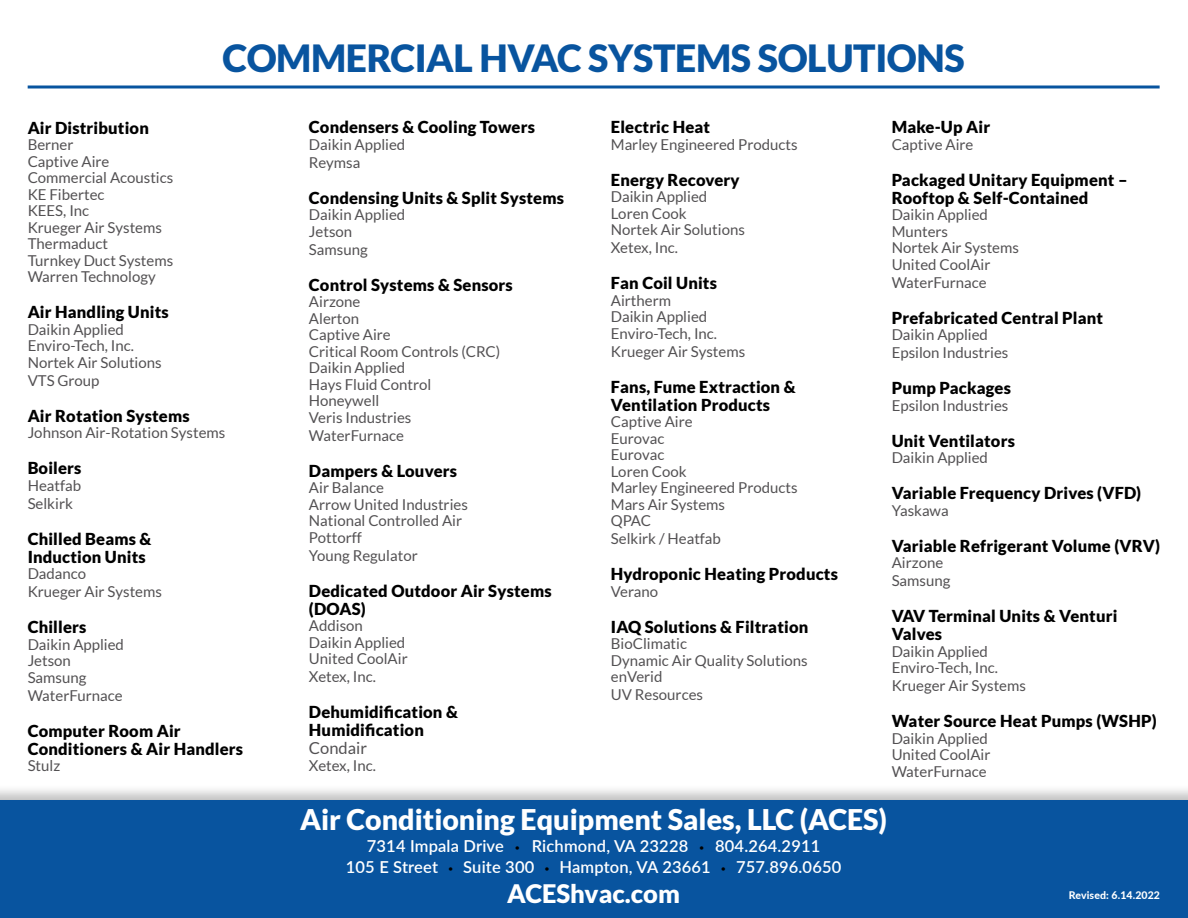
<style>
.page{position:relative;width:1188px;height:918px;background:#fff}
.page>*{position:absolute;margin:0;border:0;box-sizing:border-box;transform-origin:0 0}
.t1{font:900 37.5px "Lato";letter-spacing:-.01em;color:#08549f}
.t2{font:900 28.5px "Lato";color:#fff}
.t3{font:900 25.5px "Lato";color:#fff}
.t4{font:900 16.5px/18px "Lato";letter-spacing:.01em;color:#000}
.t5{font:600 16.5px "Lato";letter-spacing:.01em;color:#fff}
.t6{font:16.5px "Lato";color:#535153}
.t7{font:15px/16.5px "Lato";color:#535153}
.t8{font:800 10.5px "Lato";letter-spacing:.01em;color:#fff}
.s1{font-weight:100;font-size:13.5px;color:#000}
</style>
<div class="page">
<hr style="left:28px;top:86px;width:1132px;height:2px;background:#08549f">
<div style="left:0;top:784px;width:1188px;height:134px;background:#000;opacity:.25"></div>
<div style="left:0;top:800px;width:1188px;height:118px;background:#08549f"></div>
<p class="t1" style="left:222px;top:36px;width:744px">COMMERCIAL HVAC SYSTEMS SOLUTIONS</p>
<p class="t4" style="left:28px;top:118px;width:123px">Air Distribution</p>
<p class="t7" style="left:28px;top:136px;width:47px">Berner</p>
<p class="t7" style="left:28px;top:153px;width:83px">Captive Aire</p>
<p class="t7" style="left:28px;top:169px;width:147px">Commercial Acoustics</p>
<p class="t7" style="left:28px;top:186px;width:78px">KE Fibertec</p>
<p class="t7" style="left:28px;top:202px;width:63px">KEES, Inc</p>
<p class="t7" style="left:28px;top:219px;width:136px">Krueger Air Systems</p>
<p class="t7" style="left:28px;top:235px;width:82px">Thermaduct</p>
<p class="t7" style="left:28px;top:252px;width:147px">Turnkey Duct Systems</p>
<p class="t7" style="left:28px;top:268px;width:130px">Warren Technology</p>
<p class="t4" style="left:28px;top:303px;width:143px">Air Handling Units</p>
<p class="t7" style="left:28px;top:321px;width:98px">Daikin Applied</p>
<p class="t7" style="left:28px;top:337px;width:108px">Enviro-Tech, Inc.</p>
<p class="t7" style="left:28px;top:353px;width:136px;line-height:18px">Nortek Air Solutions<br>VTS Group</p>
<p class="t4" style="left:28px;top:406px;width:164px">Air Rotation Systems</p>
<p class="t7" style="left:28px;top:424px;width:199px">Johnson Air-Rotation Systems</p>
<p class="t4" style="left:28px;top:459px;width:55px">Boilers</p>
<p class="t7" style="left:28px;top:477px;width:55px">Heatfab</p>
<p class="t7" style="left:28px;top:495px;width:47px">Selkirk</p>
<p class="t4" style="left:28px;top:529px;width:125px">Chilled Beams &amp;<br>Induction Units</p>
<p class="t7" style="left:28px;top:565px;width:60px">Dadanco</p>
<p class="t7" style="left:28px;top:583px;width:136px">Krueger Air Systems</p>
<p class="t4" style="left:28px;top:618px;width:60px">Chillers</p>
<p class="t7" style="left:28px;top:636px;width:98px">Daikin Applied</p>
<p class="t7" style="left:28px;top:652px;width:45px">Jetson</p>
<p class="t7" style="left:28px;top:669px;width:60px">Samsung</p>
<p class="t7" style="left:28px;top:687px;width:96px">WaterFurnace</p>
<p class="t4" style="left:28px;top:721px;width:217px">Computer Room Air<br>Conditioners &amp; Air Handlers</p>
<p class="t7" style="left:28px;top:757px;width:34px">Stulz</p>
<p class="t4" style="left:309px;top:118px;width:228px">Condensers &amp; Cooling Towers</p>
<p class="t7" style="left:309px;top:136px;width:98px">Daikin Applied</p>
<p class="t7" style="left:309px;top:154px;width:53px">Reymsa</p>
<p class="t4" style="left:309px;top:188px;width:257px">Condensing Units &amp; Split Systems</p>
<p class="t7" style="left:309px;top:207px;width:98px">Daikin Applied</p>
<p class="t7" style="left:309px;top:223px;width:45px">Jetson</p>
<p class="t7" style="left:309px;top:241px;width:60px">Samsung</p>
<p class="t4" style="left:309px;top:275px;width:205px">Control Systems &amp; Sensors</p>
<p class="t7" style="left:309px;top:294px;width:53px">Airzone</p>
<p class="t7" style="left:309px;top:310px;width:52px">Alerton</p>
<p class="t7" style="left:309px;top:327px;width:83px">Captive Aire</p>
<p class="t7" style="left:309px;top:343px;width:193px">Critical Room Controls (CRC)</p>
<p class="t7" style="left:309px;top:360px;width:98px">Daikin Applied</p>
<p class="t7" style="left:309px;top:376px;width:124px">Hays Fluid Control</p>
<p class="t7" style="left:309px;top:393px;width:72px">Honeywell</p>
<p class="t7" style="left:309px;top:409px;width:104px">Veris Industries</p>
<p class="t7" style="left:309px;top:427px;width:96px">WaterFurnace</p>
<p class="t4" style="left:309px;top:461px;width:150px">Dampers &amp; Louvers</p>
<p class="t7" style="left:309px;top:480px;width:76px">Air Balance</p>
<p class="t7" style="left:309px;top:496px;width:160px">Arrow United Industries</p>
<p class="t7" style="left:309px;top:513px;width:155px">National Controlled Air</p>
<p class="t7" style="left:309px;top:529px;width:54px">Pottorff</p>
<p class="t7" style="left:309px;top:547px;width:110px">Young Regulator</p>
<p class="t4" style="left:309px;top:581px;width:244px">Dedicated Outdoor Air Systems (DOAS)</p>
<p class="t7" style="left:309px;top:618px;width:55px">Addison</p>
<p class="t7" style="left:309px;top:634px;width:100px">Daikin Applied<br>United CoolAir</p>
<p class="t7" style="left:309px;top:669px;width:69px">Xetex, Inc.</p>
<p class="t4" style="left:309px;top:703px;width:151px">Dehumidification &amp;<br>Humidification</p>
<p class="t6" style="left:309px;top:739px;width:60px">Condair</p>
<p class="t7" style="left:309px;top:757px;width:69px">Xetex, Inc.</p>
<p class="t4" style="left:611px;top:118px;width:101px">Electric Heat</p>
<p class="t7" style="left:611px;top:136px;width:188px">Marley Engineered Products</p>
<p class="t4" style="left:611px;top:170px;width:130px">Energy Recovery</p>
<p class="t7" style="left:611px;top:189px;width:98px">Daikin Applied</p>
<p class="t7" style="left:611px;top:205px;width:77px">Loren Cook</p>
<p class="t7" style="left:611px;top:222px;width:136px">Nortek Air Solutions</p>
<p class="t7" style="left:611px;top:240px;width:69px">Xetex, Inc.</p>
<p class="t4" style="left:611px;top:274px;width:108px">Fan Coil Units</p>
<p class="t7" style="left:611px;top:292px;width:62px">Airtherm</p>
<p class="t7" style="left:611px;top:309px;width:98px">Daikin Applied</p>
<p class="t7" style="left:611px;top:325px;width:108px">Enviro-Tech, Inc.</p>
<p class="t7" style="left:611px;top:343px;width:136px">Krueger Air Systems</p>
<p class="t4" style="left:611px;top:377px;width:186px">Fans, Fume Extraction &amp;<br>Ventilation Products</p>
<p class="t7" style="left:611px;top:414px;width:83px">Captive Aire</p>
<p class="t7" style="left:611px;top:430px;width:55px">Eurovac</p>
<p class="t7" style="left:611px;top:447px;width:55px">Eurovac</p>
<p class="t7" style="left:611px;top:463px;width:77px">Loren Cook</p>
<p class="t7" style="left:611px;top:480px;width:188px">Marley Engineered Products</p>
<p class="t7" style="left:611px;top:496px;width:116px">Mars Air Systems</p>
<p class="t7" style="left:611px;top:513px;width:42px">QPAC</p>
<p class="t7" style="left:611px;top:531px;width:112px">Selkirk / Heatfab</p>
<p class="t4" style="left:611px;top:565px;width:229px">Hydroponic Heating Products</p>
<p class="t7" style="left:611px;top:583px;width:49px">Verano</p>
<p class="t4" style="left:611px;top:617px;width:199px">IAQ Solutions &amp; Filtration</p>
<p class="t7" style="left:611px;top:636px;width:78px">BioClimatic</p>
<p class="t7" style="left:611px;top:652px;width:198px">Dynamic Air Quality Solutions</p>
<p class="t7" style="left:611px;top:669px;width:53px">enVerid</p>
<p class="t7" style="left:611px;top:687px;width:94px">UV Resources</p>
<p class="t4" style="left:892px;top:118px;width:100px">Make-Up Air</p>
<p class="t7" style="left:892px;top:136px;width:83px">Captive Aire</p>
<p class="t4" style="left:892px;top:170px;width:237px">Packaged Unitary Equipment –<br>Rooftop &amp; Self-Contained</p>
<p class="t7" style="left:892px;top:207px;width:98px">Daikin Applied</p>
<p class="t7" style="left:892px;top:223px;width:58px">Munters</p>
<p class="t7" style="left:892px;top:240px;width:129px">Nortek Air Systems<br>United CoolAir</p>
<p class="t7" style="left:892px;top:274px;width:96px">WaterFurnace</p>
<p class="t4" style="left:892px;top:308px;width:213px">Prefabricated Central Plant</p>
<p class="t7" style="left:892px;top:327px;width:98px">Daikin Applied</p>
<p class="t7" style="left:892px;top:345px;width:118px">Epsilon Industries</p>
<p class="t4" style="left:892px;top:379px;width:121px">Pump Packages</p>
<p class="t7" style="left:892px;top:397px;width:118px">Epsilon Industries</p>
<p class="t4" style="left:892px;top:431px;width:125px">Unit Ventilators</p>
<p class="t7" style="left:892px;top:450px;width:98px">Daikin Applied</p>
<p class="t4" style="left:892px;top:484px;width:251px">Variable Frequency Drives (VFD)</p>
<p class="t7" style="left:892px;top:502px;width:59px">Yaskawa</p>
<p class="t4" style="left:892px;top:536px;width:270px">Variable Refrigerant Volume (VRV)</p>
<p class="t7" style="left:892px;top:555px;width:53px">Airzone</p>
<p class="t7" style="left:892px;top:573px;width:60px">Samsung</p>
<p class="t4" style="left:892px;top:607px;width:227px">VAV Terminal Units &amp; Venturi<br>Valves</p>
<p class="t7" style="left:892px;top:643px;width:98px">Daikin Applied</p>
<p class="t7" style="left:892px;top:660px;width:108px">Enviro-Tech, Inc.</p>
<p class="t7" style="left:892px;top:678px;width:136px">Krueger Air Systems</p>
<p class="t4" style="left:892px;top:712px;width:267px">Water Source Heat Pumps (WSHP)</p>
<p class="t7" style="left:892px;top:730px;width:98px">Daikin Applied</p>
<p class="t7" style="left:892px;top:747px;width:100px">United CoolAir</p>
<p class="t7" style="left:892px;top:763px;width:96px">WaterFurnace</p>
<p class="t2" style="left:300px;top:803px;width:589px">Air Conditioning Equipment Sales, LLC (ACES)</p>
<p class="t5" style="left:367px;top:834px;width:455px">7314 Impala Drive <span class="s1">•</span> Richmond, VA 23228 <span class="s1">•</span> 804.264.2911</p>
<p class="t5" style="left:346px;top:855px;width:497px">105 E Street <span class="s1">•</span> Suite 300 <span class="s1">•</span> Hampton, VA 23661 <span class="s1">•</span> 757.896.0650</p>
<p class="t3" style="left:507px;top:879px;width:174px">ACEShvac.com</p>
<p class="t8" style="left:1069px;top:888px;width:93px">Revised: 6.14.2022</p>
</div>
